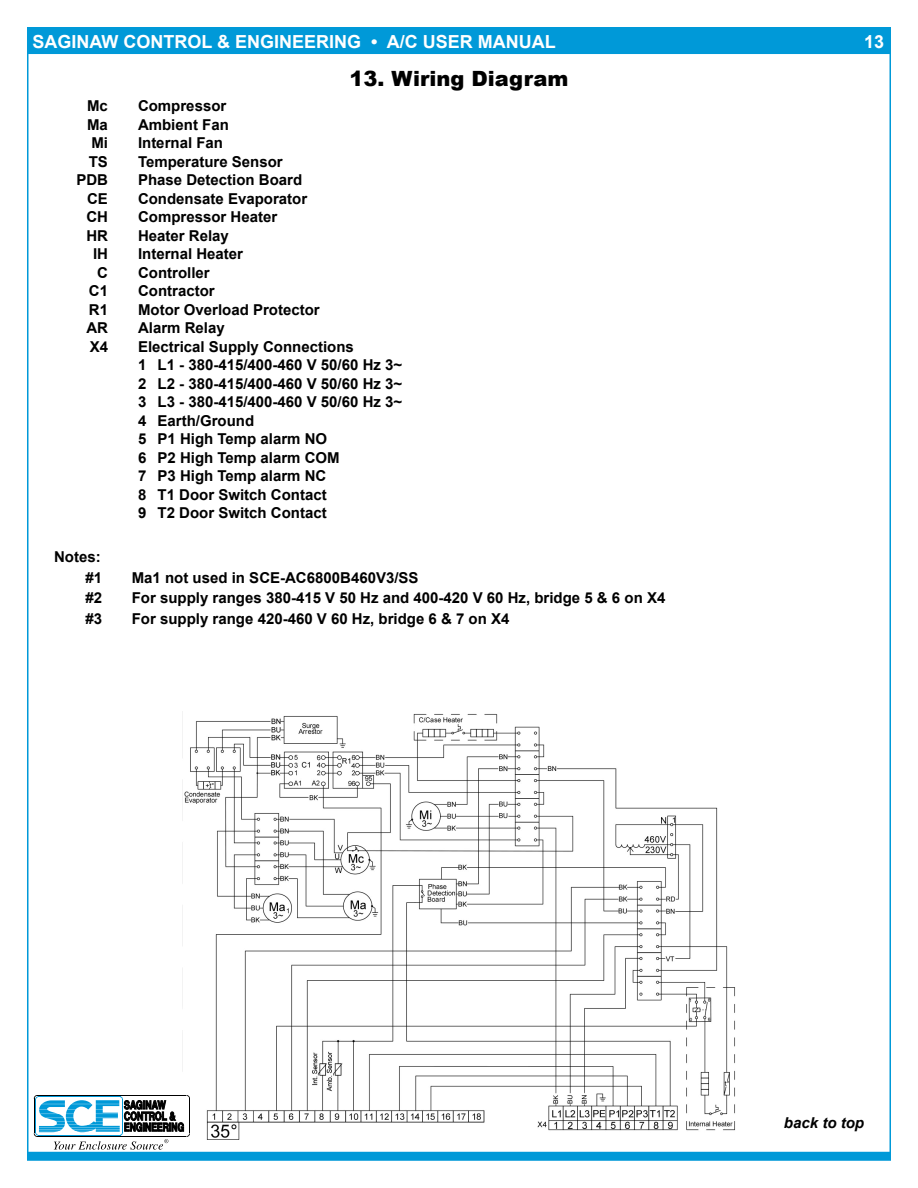
<style>
.page{position:relative;width:918px;height:1188px;background:#fff}
.page>*{position:absolute;margin:0;border:0;box-sizing:border-box;transform-origin:0 0}
.t1{font:900 21px "Arial";color:#000}
.t2{font:700 18px "Arial";color:#fff}
.t3{font:700 15px/18.5px "Arial";color:#000}
.t4{font:italic 700 15px "Arial";color:#000}
.s1{font-weight:400;font-size:12px;color:#000}
</style>
<div class="page">
<div style="left:27px;top:1152px;width:864px;height:9px;background:#0099d8"></div>
<svg style="left:34px;top:1095px;width:149px;height:55px"></svg>
<div style="left:27px;top:27px;width:864px;height:27px;background:#0099d8"></div>
<img style="left:183px;top:714px;width:552px;height:426px">
<p class="t2" style="left:28px;top:29px;width:529px"><span class="s1">B</span>SAGINAW CONTROL &amp; ENGINEERING • A/C USER MANUAL</p>
<p class="t2" style="left:864px;top:29px;width:22px">13</p>
<h1 class="t1" style="left:350px;top:63px;width:220px">13. Wiring Diagram</h1>
<p class="t3" style="left:87px;top:97px;width:22px">Mc</p>
<p class="t3" style="left:138px;top:97px;width:90px">Compressor</p>
<p class="t3" style="left:87px;top:115px;width:22px">Ma</p>
<p class="t3" style="left:138px;top:115px;width:92px">Ambient Fan</p>
<p class="t3" style="left:91px;top:134px;width:18px">Mi</p>
<p class="t3" style="left:138px;top:134px;width:87px">Internal Fan</p>
<p class="t3" style="left:89px;top:152px;width:21px">TS</p>
<p class="t3" style="left:138px;top:152px;width:146px">Temperature Sensor</p>
<p class="t3" style="left:76px;top:171px;width:33px">PDB</p>
<p class="t3" style="left:138px;top:171px;width:166px">Phase Detection Board</p>
<p class="t3" style="left:87px;top:189px;width:22px">CE</p>
<p class="t3" style="left:138px;top:189px;width:171px">Condensate Evaporator</p>
<p class="t3" style="left:86px;top:208px;width:23px">CH</p>
<p class="t3" style="left:138px;top:208px;width:141px">Compressor Heater</p>
<p class="t3" style="left:86px;top:226px;width:23px">HR</p>
<p class="t3" style="left:138px;top:226px;width:92px">Heater Relay</p>
<p class="t3" style="left:93px;top:245px;width:16px">IH</p>
<p class="t3" style="left:138px;top:245px;width:107px">Internal Heater</p>
<p class="t3" style="left:97px;top:263px;width:12px">C</p>
<p class="t3" style="left:138px;top:263px;width:73px">Controller</p>
<p class="t3" style="left:89px;top:282px;width:21px">C1</p>
<p class="t3" style="left:138px;top:282px;width:78px">Contractor</p>
<p class="t3" style="left:89px;top:300px;width:21px">R1</p>
<p class="t3" style="left:138px;top:300px;width:183px">Motor Overload Protector</p>
<p class="t3" style="left:86px;top:319px;width:23px">AR</p>
<p class="t3" style="left:138px;top:319px;width:88px">Alarm Relay</p>
<p class="t3" style="left:90px;top:337px;width:20px">X4</p>
<p class="t3" style="left:138px;top:337px;width:266px">Electrical Supply Connections<br>1 L1 - 380-415/400-460 V 50/60 Hz 3~<br>2 L2 - 380-415/400-460 V 50/60 Hz 3~<br>3 L3 - 380-415/400-460 V 50/60 Hz 3~<br>4 Earth/Ground<br>5 P1 High Temp alarm NO<br>6 P2 High Temp alarm COM<br>7 P3 High Temp alarm NC<br>8 T1 Door Switch Contact<br>9 T2 Door Switch Contact</p>
<p class="t3" style="left:54px;top:546px;width:50px;line-height:21.6px;text-align:right">Notes: #1</p>
<p class="t3" style="left:132px;top:569px;width:288px">Ma1 not used in SCE-AC6800B460V3/SS</p>
<p class="t3" style="left:85px;top:589px;width:18px">#2</p>
<p class="t3" style="left:132px;top:589px;width:535px">For supply ranges 380-415 V 50 Hz and 400-420 V 60 Hz, bridge 5 &amp; 6 on X4</p>
<p class="t3" style="left:85px;top:609px;width:18px">#3</p>
<p class="t3" style="left:132px;top:609px;width:379px">For supply range 420-460 V 60 Hz, bridge 6 &amp; 7 on X4</p>
<p class="t4" style="left:784px;top:1113px;width:82px">back to top</p>
</div>
